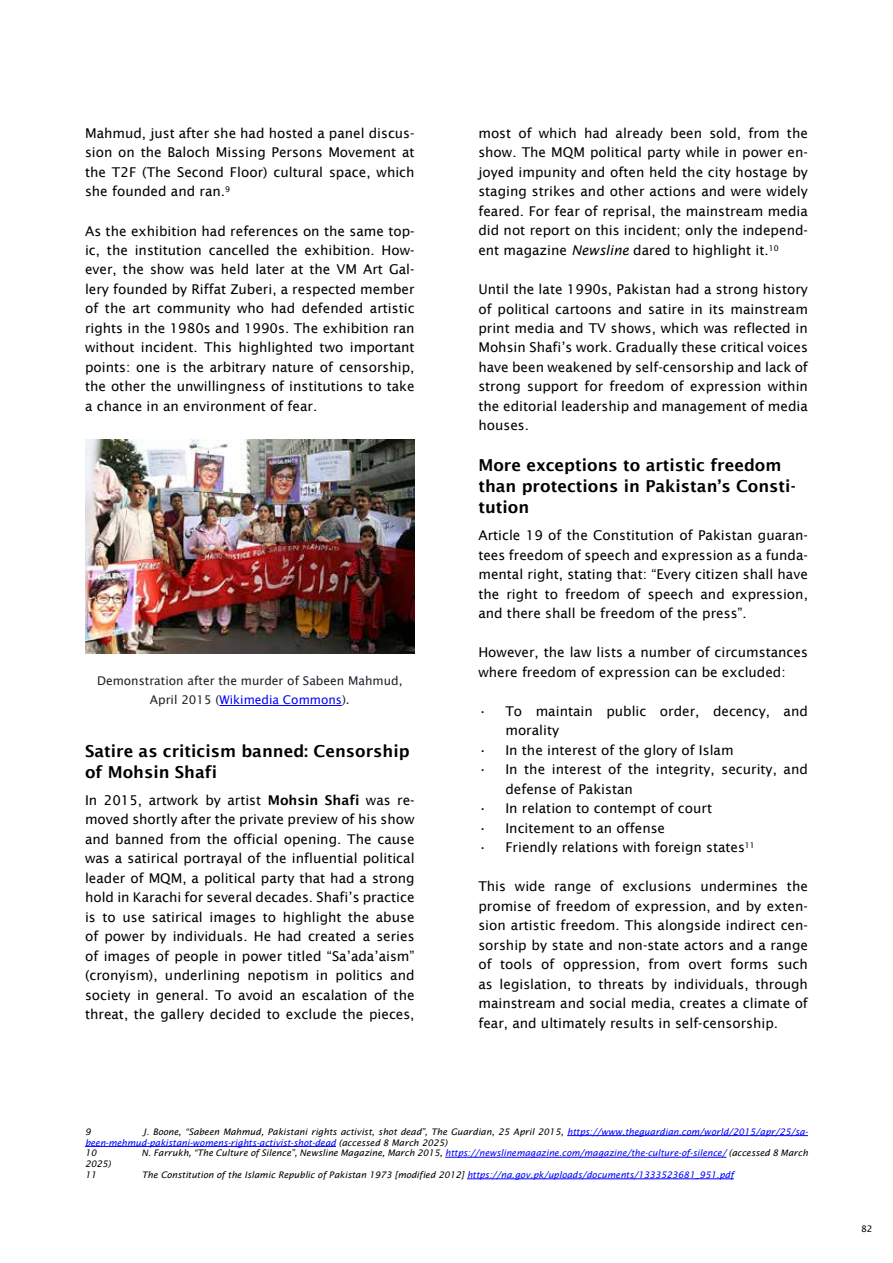
<style>
.page{position:relative;width:893px;height:1263px;background:#fff}
.page>*{position:absolute;margin:0;border:0;box-sizing:border-box;transform-origin:0 0}
.t1{font:600 16.5px/21px "Lucida Sans";color:#000}
.t2{font:13.5px/19.5px "Lucida Sans";color:#000;text-align:justify}
.t3{font:12px/19.5px "Lucida Sans Unicode";color:#1d2228;text-align:center}
.t4{font:italic 9px/10.8px "Lucida Sans";color:#000}
.t5{font:italic 9px/10.8px "Lucida Sans";color:#00f}
.t6{font:9px "Lucida Sans Unicode";color:#000}
.s1{color:#00f}
.s2{font-weight:600}
.s3{font-style:italic}
.s4{color:#000}
</style>
<div class="page">
<svg style="left:85px;top:653px;width:330px;height:1px"></svg>
<hr style="left:219px;top:705px;width:123px;height:1px;background:#00f">
<img style="left:85px;top:439px;width:330px;height:214px">
<hr style="left:567px;top:1135px;width:241px;height:1px;background:#00f">
<hr style="left:85px;top:1146px;width:251px;height:1px;background:#00f">
<hr style="left:445px;top:1157px;width:281px;height:1px;background:#00f">
<hr style="left:467px;top:1178px;width:267px;height:1px;background:#00f">
<p class="t2" style="left:85px;top:123px;width:331px">Mahmud, just after she had hosted a panel discus&shy;sion on the Baloch Missing Persons Movement at the T2F (The Second Floor) cultural space, which she founded and ran.<sup>9</sup></p>
<p class="t2" style="left:85px;top:221px;width:331px">As the exhibition had references on the same top&shy;ic, the institution cancelled the exhibition. How&shy;ever, the show was held later at the VM Art Gal&shy;lery founded by Riffat Zuberi, a respected member of the art community who had defended artistic rights in the 1980s and 1990s. The exhibition ran without incident. This highlighted two important points: one is the arbitrary nature of censorship, the other the unwillingness of institutions to take a chance in an environment of fear.</p>
<p class="t3" style="left:97px;top:671px;width:307px">Demonstration after the murder of Sabeen Mahmud,<br>April 2015 (<span class="s1">Wikimedia Commons</span>).</p>
<p class="t1" style="left:85px;top:740px;width:326px">Satire as criticism banned: Censorship of Mohsin Shafi</p>
<p class="t2" style="left:85px;top:790px;width:331px">In 2015, artwork by artist <span class="s2">Mohsin Shafi</span> was re&shy;moved shortly after the private preview of his show and banned from the official opening. The cause was a satirical portrayal of the influential political leader of MQM, a political party that had a strong hold in Karachi for several decades. Shafi’s practice is to use satirical images to highlight the abuse of power by individuals. He had created a series of images of people in power titled “Sa’ada’aism” (cronyism), underlining nepotism in politics and society in general. To avoid an escalation of the threat, the gallery decided to exclude the pieces,</p>
<p class="t2" style="left:478px;top:123px;width:331px">most of which had already been sold, from the show. The MQM political party while in power en&shy;joyed impunity and often held the city hostage by staging strikes and other actions and were widely feared. For fear of reprisal, the mainstream media did not report on this incident; only the independ&shy;ent magazine <span class="s3">Newsline</span> dared to highlight it.<sup>10</sup></p>
<p class="t2" style="left:478px;top:279px;width:331px">Until the late 1990s, Pakistan had a strong history of political cartoons and satire in its mainstream print media and TV shows, which was reflected in Mohsin Shafi’s work. Gradually these critical voices have been weakened by self-censorship and lack of strong support for freedom of expression within the editorial leadership and management of media houses.</p>
<p class="t1" style="left:478px;top:455px;width:319px">More exceptions to artistic freedom than protections in Pakistan’s Consti&shy;tution</p>
<p class="t2" style="left:478px;top:525px;width:331px">Article 19 of the Constitution of Pakistan guaran&shy;tees freedom of speech and expression as a funda&shy;mental right, stating that: “Every citizen shall have the right to freedom of speech and expression, and there shall be freedom of the press”.</p>
<p class="t2" style="left:478px;top:642px;width:331px">However, the law lists a number of circumstances where freedom of expression can be excluded:</p>
<p class="t2" style="left:505px;top:701px;width:304px;text-indent:-27px">• To maintain public order, decency, and morality</p>
<p class="t2" style="left:478px;top:740px;width:257px">• In the interest of the glory of Islam</p>
<p class="t2" style="left:505px;top:759px;width:304px;text-indent:-27px">• In the interest of the integrity, security, and defense of Pakistan</p>
<p class="t2" style="left:478px;top:798px;width:235px">• In relation to contempt of court</p>
<p class="t2" style="left:478px;top:818px;width:188px">• Incitement to an offense</p>
<p class="t2" style="left:478px;top:837px;width:278px">• Friendly relations with foreign states<sup>11</sup></p>
<p class="t2" style="left:478px;top:876px;width:331px">This wide range of exclusions undermines the promise of freedom of expression, and by exten&shy;sion artistic freedom. This alongside indirect cen&shy;sorship by state and non-state actors and a range of tools of oppression, from overt forms such as legislation, to threats by individuals, through mainstream and social media, creates a climate of fear, and ultimately results in self-censorship.</p>
<p class="t5" style="left:85px;top:1126px;width:725px;text-indent:58px"><span class="s4">J. Boone, “Sabeen Mahmud, Pakistani rights activist, shot dead”, The Guardian, 25 April 2015,</span> https://www.theguardian.com/world/2015/apr/25/sa&shy;been-mehmud-pakistani-womens-rights-activist-shot-dead <span class="s4">(accessed 8 March 2025)<br>10</span></p>
<p class="t4" style="left:85px;top:1126px;width:7px">9</p>
<p class="t4" style="left:141px;top:1148px;width:668px">N. Farrukh, “The Culture of Silence”, Newsline Magazine, March 2015, <span class="s1">https://newslinemagazine.com/magazine/the-culture-of-silence/</span> (accessed 8 March</p>
<p class="t4" style="left:85px;top:1158px;width:27px">2025)<br>11</p>
<p class="t4" style="left:142px;top:1169px;width:593px">The Constitution of the Islamic Republic of Pakistan 1973 [modified 2012] <span class="s1">https://na.gov.pk/uploads/documents/1333523681_951.pdf</span></p>
<p class="t6" style="left:861px;top:1221px;width:13px">82</p>
</div>
